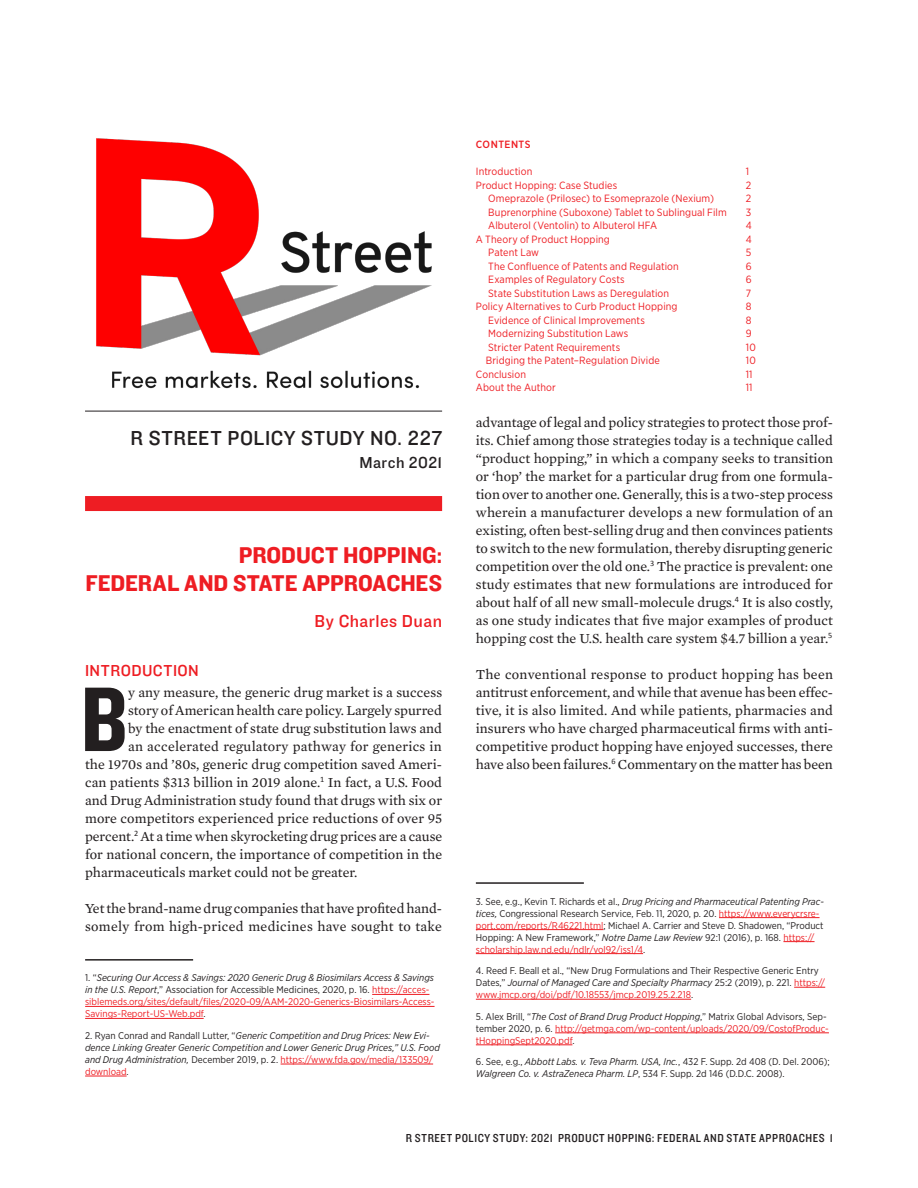
<style>
.page{position:relative;width:918px;height:1188px;background:#fff}
.page>*{position:absolute;margin:0;border:0;box-sizing:border-box;transform-origin:0 0}
.firstbody{font:95.25px "Knockout HTF50 Welterweight";color:#231f20}
.bröd{font:23.7px/28.5px "Knockout HTF51 Middleweight";letter-spacing:-.005em;color:#ee1d23;text-align:right}
.mellanrubrik{font:21px "Knockout HTF31 Junior Middlewt";letter-spacing:.03em;color:#231f20}
.bröd-2{font:18px "Knockout HTF31 Junior Middlewt";letter-spacing:.025em;color:#ee1d23}
.mellanrubrik-2{font:16.5px "Knockout HTF31 Junior Middlewt";letter-spacing:.025em;color:#ee1d23}
.mellanrubrik-3{font:16.5px "Knockout HTF31 Junior Middlewt";letter-spacing:.03em;color:#231f20}
.bröd-3{font:14.1px/18px "Mercury Text G2";letter-spacing:-.005em;color:#231f20;text-align:justify}
.firstbody-2{font:14.1px "Mercury Text G2";letter-spacing:.005em;color:#231f20}
.t1{font:12px "Knockout HTF30 Junior Welterwt";letter-spacing:.05em;color:#231f20}
.bröd-4{font:10.5px "Gotham Narrow";letter-spacing:.01em;color:#ee1d23}
.bröd-5{font:500 10.5px "Gotham Narrow";letter-spacing:.045em;color:#ee1d23}
.notes{font:9.75px/12px "Gotham Narrow";color:#231f20}
.notes-2{font:9.75px/12px "Gotham Narrow";color:#ee1d23}
.notes-3{font:italic 9.75px/12px "Gotham Narrow";color:#231f20}
.s1{color:#231f20}
.s2{font-style:italic;color:#231f20}
.s3{font-style:normal}
.s4{font-style:normal;color:#ee1d23}
.s5{font-style:italic}
.s6{color:#ee1d23}
</style>
<div class="page">
<hr style="left:85px;top:959px;width:108px;height:2px;background:#231f20">
<hr style="left:372px;top:994px;width:57px;height:1px;background:#ee1d23">
<hr style="left:85px;top:1006px;width:350px;height:1px;background:#ee1d23">
<hr style="left:85px;top:1018px;width:119px;height:1px;background:#ee1d23">
<hr style="left:281px;top:1064px;width:152px;height:1px;background:#ee1d23">
<hr style="left:85px;top:1076px;width:42px;height:1px;background:#ee1d23">
<hr style="left:85px;top:411px;width:357px;height:1px;background:#231f20">
<div style="left:85px;top:496px;width:357px;height:15px;background:#ee1d23"></div>
<hr style="left:476px;top:882px;width:108px;height:2px;background:#231f20">
<hr style="left:719px;top:917px;width:101px;height:1px;background:#ee1d23">
<hr style="left:476px;top:929px;width:128px;height:1px;background:#ee1d23">
<hr style="left:783px;top:941px;width:32px;height:1px;background:#ee1d23">
<hr style="left:476px;top:953px;width:167px;height:1px;background:#ee1d23">
<hr style="left:794px;top:987px;width:31px;height:1px;background:#ee1d23">
<hr style="left:476px;top:999px;width:215px;height:1px;background:#ee1d23">
<hr style="left:555px;top:1033px;width:274px;height:1px;background:#ee1d23">
<hr style="left:476px;top:1045px;width:96px;height:1px;background:#ee1d23">
<img style="left:96px;top:138px;width:336px;height:251px">
<p class="mellanrubrik" style="left:131px;top:427px;width:313px">R STREET POLICY STUDY NO. 227</p>
<p class="mellanrubrik-3" style="left:359px;top:453px;width:84px">March 2021</p>
<p class="bröd" style="left:85px;top:541px;width:358px">PRODUCT HOPPING:<br>FEDERAL AND STATE APPROACHES</p>
<p class="bröd-2" style="left:314px;top:612px;width:129px">By Charles Duan</p>
<p class="mellanrubrik-2" style="left:85px;top:662px;width:115px">INTRODUCTION</p>
<p class="firstbody" style="left:81px;top:670px;width:49px">B</p>
<p class="firstbody-2" style="left:128px;top:684px;width:316px">y any measure, the generic drug market is a success</p>
<p class="firstbody-2" style="left:128px;top:702px;width:315px">story of American health care policy. Largely spurred</p>
<p class="firstbody-2" style="left:128px;top:720px;width:315px">by the enactment of state drug substitution laws and</p>
<p class="firstbody-2" style="left:128px;top:738px;width:315px">an accelerated regulatory pathway for generics in</p>
<p class="firstbody-2" style="left:85px;top:756px;width:358px">the 1970s and ’80s, generic drug competition saved Ameri-</p>
<p class="firstbody-2" style="left:85px;top:774px;width:359px">can patients $313 billion in 2019 alone.<sup>1</sup> In fact, a U.S. Food</p>
<p class="firstbody-2" style="left:85px;top:792px;width:358px">and Drug Administration study found that drugs with six or</p>
<p class="firstbody-2" style="left:85px;top:810px;width:359px">more competitors experienced price reductions of over 95</p>
<p class="firstbody-2" style="left:85px;top:828px;width:359px">percent.<sup>2</sup> At a time when skyrocketing drug prices are a cause</p>
<p class="firstbody-2" style="left:85px;top:846px;width:359px">for national concern, the importance of competition in the</p>
<p class="firstbody-2" style="left:85px;top:864px;width:274px">pharmaceuticals market could not be greater.</p>
<p class="bröd-3" style="left:85px;top:899px;width:358px">Yet the brand-name drug companies that have profited hand&shy;somely from high-priced medicines have sought to take</p>
<p class="notes-2" style="left:85px;top:972px;width:351px"><span class="s1">1. “</span><span class="s2">Securing Our Access &amp; Savings: 2020 Generic Drug &amp; Biosimilars Access &amp; Savings in the U.S. Report</span><span class="s1">,” Association for Accessible Medicines, 2020, p. 16.</span> https://acces&shy;siblemeds.org/sites/default/files/2020-09/AAM-2020-Generics-Biosimilars-Access-Savings-Report-US-Web.pdf<span class="s1">.</span></p>
<p class="notes-3" style="left:85px;top:1029px;width:356px"><span class="s3">2. Ryan Conrad and Randall Lutter, “</span>Generic Competition and Drug Prices: New Evi&shy;dence Linking Greater Generic Competition and Lower Generic Drug Prices,” U.S. Food and Drug Administration, <span class="s3">December 2019, p. 2.</span> <span class="s4">https://www.fda.gov/media/133509/ download</span><span class="s3">.</span></p>
<p class="bröd-5" style="left:476px;top:138px;width:56px">CONTENTS</p>
<p class="bröd-4" style="left:476px;top:165px;width:58px">Introduction</p>
<p class="bröd-4" style="left:746px;top:165px;width:5px">1</p>
<p class="bröd-4" style="left:476px;top:178px;width:143px">Product Hopping: Case Studies</p>
<p class="bröd-4" style="left:746px;top:178px;width:7px">2</p>
<p class="bröd-4" style="left:488px;top:192px;width:227px">Omeprazole (Prilosec) to Esomeprazole (Nexium)</p>
<p class="bröd-4" style="left:746px;top:192px;width:7px">2</p>
<p class="bröd-4" style="left:488px;top:205px;width:240px">Buprenorphine (Suboxone) Tablet to Sublingual Film</p>
<p class="bröd-4" style="left:746px;top:205px;width:7px">3</p>
<p class="bröd-4" style="left:488px;top:219px;width:171px">Albuterol (Ventolin) to Albuterol HFA</p>
<p class="bröd-4" style="left:746px;top:219px;width:8px">4</p>
<p class="bröd-4" style="left:476px;top:232px;width:136px">A Theory of Product Hopping</p>
<p class="bröd-4" style="left:746px;top:232px;width:8px">4</p>
<p class="bröd-4" style="left:488px;top:246px;width:52px">Patent Law</p>
<p class="bröd-4" style="left:746px;top:246px;width:7px">5</p>
<p class="bröd-4" style="left:488px;top:259px;width:192px">The Confluence of Patents and Regulation</p>
<p class="bröd-4" style="left:746px;top:259px;width:7px">6</p>
<p class="bröd-4" style="left:488px;top:273px;width:138px">Examples of Regulatory Costs</p>
<p class="bröd-4" style="left:746px;top:273px;width:7px">6</p>
<p class="bröd-4" style="left:488px;top:286px;width:182px">State Substitution Laws as Deregulation</p>
<p class="bröd-4" style="left:746px;top:286px;width:7px">7</p>
<p class="bröd-4" style="left:476px;top:300px;width:203px">Policy Alternatives to Curb Product Hopping</p>
<p class="bröd-4" style="left:746px;top:300px;width:7px">8</p>
<p class="bröd-4" style="left:488px;top:313px;width:158px">Evidence of Clinical Improvements</p>
<p class="bröd-4" style="left:746px;top:313px;width:7px">8</p>
<p class="bröd-4" style="left:488px;top:327px;width:142px">Modernizing Substitution Laws</p>
<p class="bröd-4" style="left:746px;top:327px;width:7px">9</p>
<p class="bröd-4" style="left:488px;top:340px;width:134px">Stricter Patent Requirements</p>
<p class="bröd-4" style="left:746px;top:340px;width:11px">10</p>
<p class="bröd-4" style="left:486px;top:354px;width:176px">Bridging the Patent–Regulation Divide</p>
<p class="bröd-4" style="left:746px;top:354px;width:11px">10</p>
<p class="bröd-4" style="left:476px;top:367px;width:52px">Conclusion</p>
<p class="bröd-4" style="left:746px;top:367px;width:8px">11</p>
<p class="bröd-4" style="left:476px;top:381px;width:81px">About the Author</p>
<p class="bröd-4" style="left:746px;top:381px;width:8px">11</p>
<p class="bröd-3" style="left:476px;top:413px;width:359px">advantage of legal and policy strategies to protect those prof&shy;its. Chief among those strategies today is a technique called “product hopping,” in which a company seeks to transition or ‘hop’ the market for a particular drug from one formula&shy;tion over to another one. Generally, this is a two-step process wherein a manufacturer develops a new formulation of an existing, often best-selling drug and then convinces patients to switch to the new formulation, thereby disrupting generic competition over the old one.<sup>3</sup> The practice is prevalent: one study estimates that new formulations are introduced for about half of all new small-molecule drugs.<sup>4</sup> It is also costly, as one study indicates that five major examples of product hopping cost the U.S. health care system $4.7 billion a year.<sup>5</sup></p>
<p class="bröd-3" style="left:476px;top:665px;width:359px">The conventional response to product hopping has been antitrust enforcement, and while that avenue has been effec&shy;tive, it is also limited. And while patients, pharmacies and insurers who have charged pharmaceutical firms with anti&shy;competitive product hopping have enjoyed successes, there have also been failures.<sup>6</sup> Commentary on the matter has been</p>
<p class="notes" style="left:476px;top:895px;width:350px">3. See, e.g., Kevin T. Richards et al., <span class="s5">Drug Pricing and Pharmaceutical Patenting Prac&shy;tices,</span> Congressional Research Service, Feb. 11, 2020, p. 20. <span class="s6">https://www.everycrsre&shy;port.com/reports/R46221.html</span>; Michael A. Carrier and Steve D. Shadowen, “Product Hopping: A New Framework,” <span class="s5">Notre Dame Law Review</span> 92:1 (2016), p. 168. <span class="s6">https:// scholarship.law.nd.edu/ndlr/vol92/iss1/4</span>.</p>
<p class="notes" style="left:476px;top:965px;width:351px">4. Reed F. Beall et al., “New Drug Formulations and Their Respective Generic Entry<br>Dates,” <span class="s5">Journal of Managed Care and Specialty Pharmacy</span> 25:2 (2019), p. 221. <span class="s6">https:// www.jmcp.org/doi/pdf/10.18553/jmcp.2019.25.2.218</span>.</p>
<p class="notes-2" style="left:476px;top:1010px;width:355px"><span class="s1">5. Alex Brill, “</span><span class="s2">The Cost of Brand Drug Product Hopping</span><span class="s1">,” Matrix Global Advisors, Sep&shy;tember 2020, p. 6.</span> http://getmga.com/wp-content/uploads/2020/09/CostofProduc&shy;tHoppingSept2020.pdf<span class="s1">.</span></p>
<p class="notes" style="left:476px;top:1056px;width:355px">6. See, e.g., <span class="s5">Abbott Labs. v. Teva Pharm. USA, Inc.</span>, 432 F. Supp. 2d 408 (D. Del. 2006);<br><span class="s5">Walgreen Co. v. AstraZeneca Pharm. LP</span>, 534 F. Supp. 2d 146 (D.D.C. 2008).</p>
<p class="t1" style="left:406px;top:1132px;width:429px">R STREET POLICY STUDY: 2021 PRODUCT HOPPING: FEDERAL AND STATE APPROACHES 1</p>
</div>
